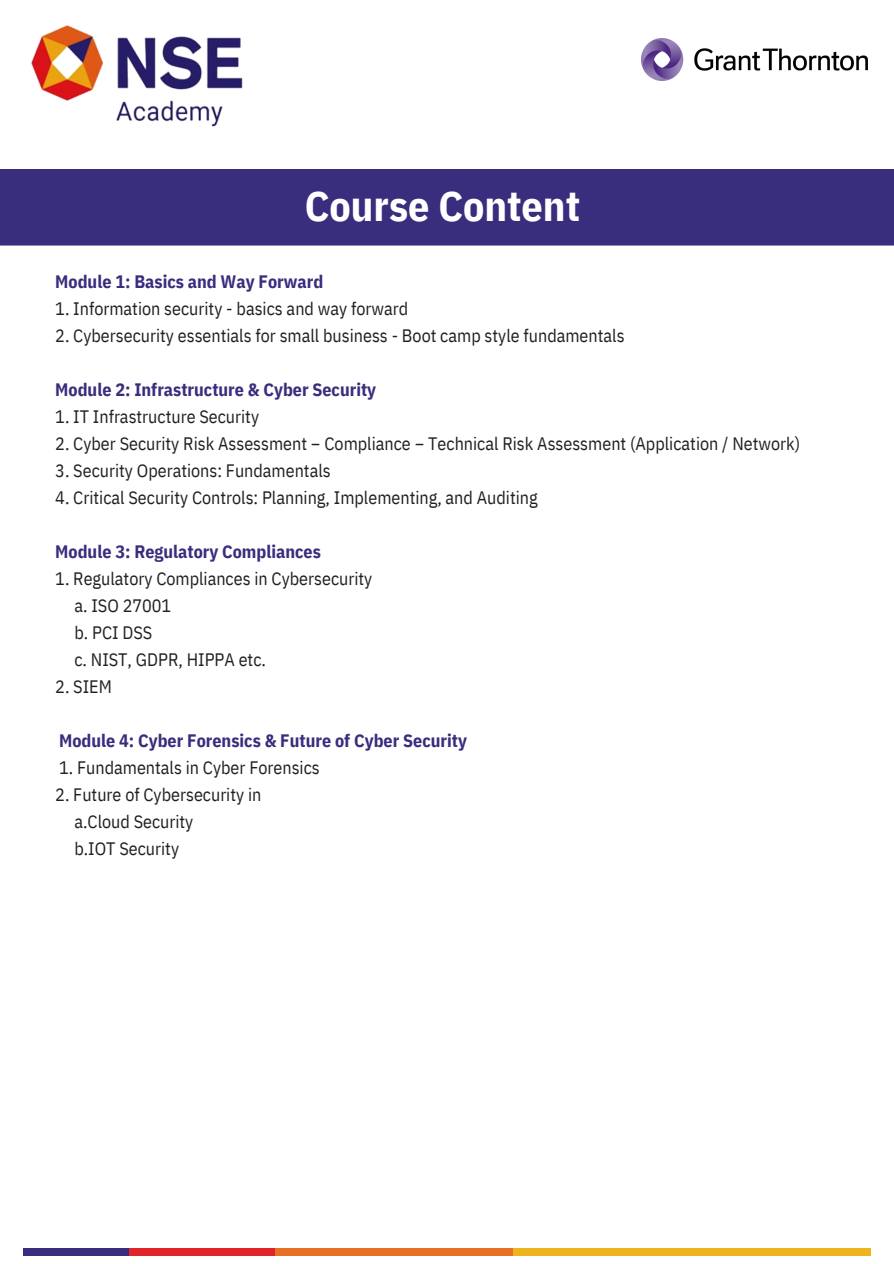
<style>
.page{position:relative;width:894px;height:1264px;background:#fff}
.page>*{position:absolute;margin:0;border:0;box-sizing:border-box;transform-origin:0 0}
.t1{font:700 42px "IBM Plex Sans Cond";color:#fff}
.t2{font:18px "IBM Plex Sans Cond";color:#231f20}
.t3{font:700 18px "IBM Plex Sans Cond";color:#392d7d}
</style>
<div class="page">
<div style="left:23px;top:1248px;width:106px;height:7px;background:#382e7d"></div>
<div style="left:129px;top:1248px;width:158px;height:7px;background:#e1242a"></div>
<div style="left:276px;top:1248px;width:237px;height:7px;background:#e67025"></div>
<div style="left:513px;top:1248px;width:357px;height:7px;background:#eeb41e"></div>
<img style="left:31px;top:25px;width:212px;height:102px">
<img style="left:641px;top:39px;width:226px;height:41px">
<div style="left:0;top:169px;width:893px;height:76px;background:#392d7d"></div>
<h1 class="t1" style="left:305px;top:178px;width:276px">Course Content</h1>
<p class="t3" style="left:55px;top:269px;width:269px">Module 1: Basics and Way Forward</p>
<p class="t2" style="left:55px;top:296px;width:354px">1. Information security - basics and way forward</p>
<p class="t2" style="left:55px;top:323px;width:570px">2. Cybersecurity essentials for small business - Boot camp style fundamentals</p>
<p class="t3" style="left:55px;top:377px;width:322px">Module 2: Infrastructure &amp; Cyber Security</p>
<p class="t2" style="left:55px;top:404px;width:205px">1. IT Infrastructure Security</p>
<p class="t2" style="left:55px;top:431px;width:746px">2. Cyber Security Risk Assessment − Compliance − Technical Risk Assessment (Application / Network)</p>
<p class="t2" style="left:55px;top:458px;width:277px">3. Security Operations: Fundamentals</p>
<p class="t2" style="left:55px;top:485px;width:484px">4. Critical Security Controls: Planning, Implementing, and Auditing</p>
<p class="t3" style="left:55px;top:539px;width:267px">Module 3: Regulatory Compliances</p>
<p class="t2" style="left:55px;top:566px;width:318px">1. Regulatory Compliances in Cybersecurity</p>
<p class="t2" style="left:74px;top:593px;width:98px">a. ISO 27001</p>
<p class="t2" style="left:74px;top:620px;width:79px">b. PCI DSS</p>
<p class="t2" style="left:74px;top:647px;width:193px">c. NIST, GDPR, HIPPA etc.</p>
<p class="t2" style="left:55px;top:674px;width:58px">2. SIEM</p>
<p class="t3" style="left:59px;top:728px;width:409px">Module 4: Cyber Forensics &amp; Future of Cyber Security</p>
<p class="t2" style="left:59px;top:755px;width:262px">1. Fundamentals in Cyber Forensics</p>
<p class="t2" style="left:55px;top:782px;width:207px">2. Future of Cybersecurity in</p>
<p class="t2" style="left:74px;top:809px;width:120px">a.Cloud Security</p>
<p class="t2" style="left:74px;top:836px;width:106px">b.IOT Security</p>
</div>
